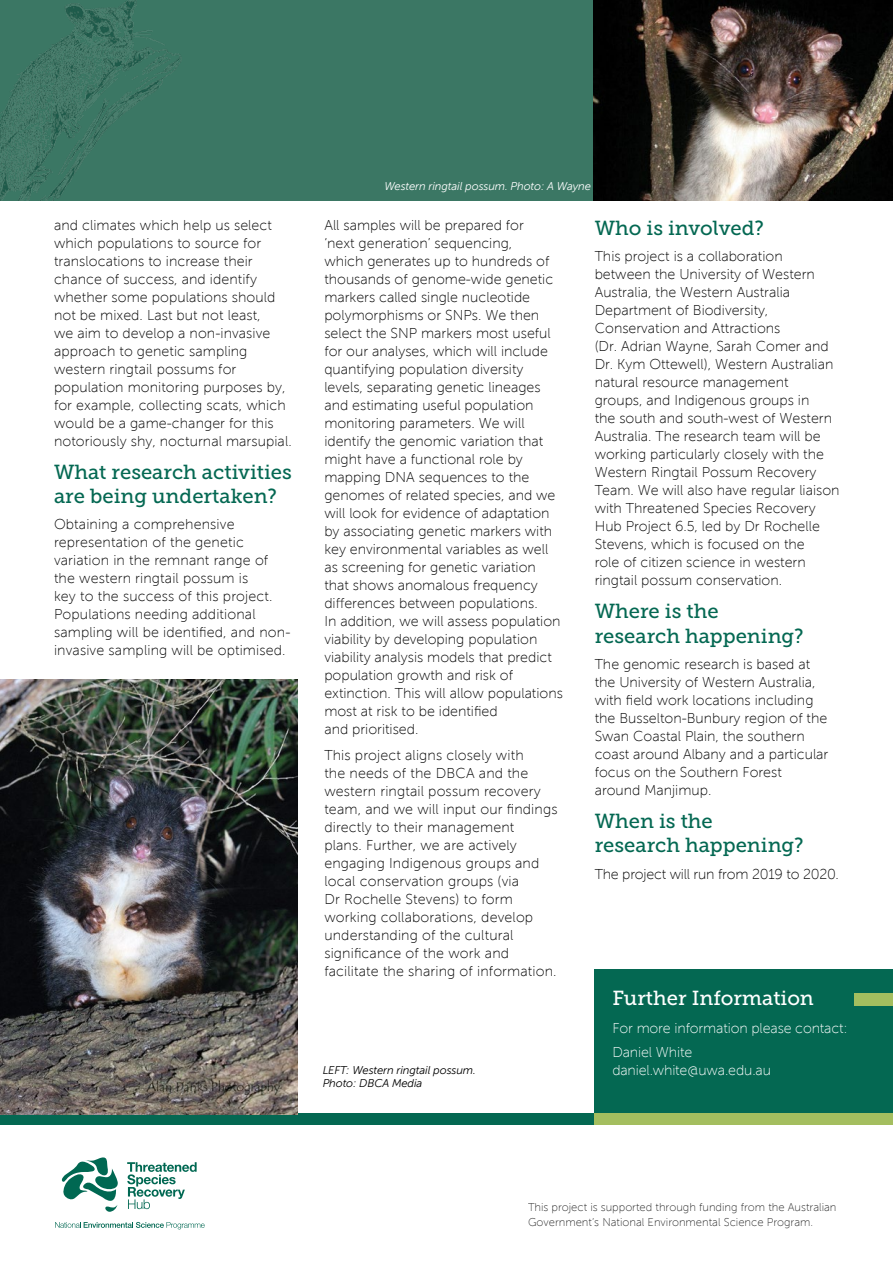
<style>
.page{position:relative;width:893px;height:1263px;background:#fff}
.page>*{position:absolute;margin:0;border:0;box-sizing:border-box;transform-origin:0 0}
.t1{font:20.25px/24.3px "Museo Slab 500";color:#046852}
.t2{font:20.25px "Museo Slab 500";color:#fff}
.t3{font:14.25px/18px "Museo Sans 100";color:#000}
.t4{font:14.25px/24px "Museo Sans 100";letter-spacing:-.01em;color:#fff}
.t5{font:11.25px/15px "Museo Sans 100";color:#000}
.t6{font:italic 11.25px "Museo Sans 300";letter-spacing:-.01em;color:#000}
.t7{font:italic 11.25px "Museo Sans 300";letter-spacing:-.01em;color:#fff}
</style>
<div class="page">
<div style="left:0;top:0;width:893px;height:201px;background:#3b7764"></div>
<svg style="left:127px;top:1162px;width:70px;height:47px"></svg>
<svg style="left:61px;top:1157px;width:57px;height:55px"></svg>
<svg style="left:55px;top:1222px;width:150px;height:7px"></svg>
<div style="left:0;top:1114px;width:893px;height:11px;background:#046852"></div>
<div style="left:595px;top:969px;width:298px;height:145px;background:#046852"></div>
<div style="left:595px;top:1114px;width:298px;height:11px;background:#a4be5f"></div>
<div style="left:854px;top:993px;width:39px;height:12px;background:#a4be5f"></div>
<img style="left:0;top:679px;width:298px;height:435px">
<img style="left:0;top:0;width:181px;height:201px">
<img style="left:594px;top:0;width:299px;height:201px">
<p class="t3" style="left:54px;top:216px;width:239px">and climates which help us select which populations to source for translocations to increase their chance of success, and identify whether some populations should not be mixed. Last but not least,<br>we aim to develop a non-invasive approach to genetic sampling western ringtail possums for population monitoring purposes by, for example, collecting scats, which would be a game-changer for this notoriously shy, nocturnal marsupial.</p>
<h1 class="t1" style="left:54px;top:460px;width:239px">What research activities are being undertaken?</h1>
<p class="t3" style="left:54px;top:516px;width:238px">Obtaining a comprehensive representation of the genetic variation in the remnant range of the western ringtail possum is<br>key to the success of this project.<br>Populations needing additional sampling will be identified, and non&shy;invasive sampling will be optimised.</p>
<p class="t7" style="left:384px;top:180px;width:208px">Western ringtail possum. Photo: A Wayne</p>
<p class="t3" style="left:324px;top:216px;width:240px">All samples will be prepared for<br>‘next generation’ sequencing,<br>which generates up to hundreds of thousands of genome-wide genetic markers called single nucleotide polymorphisms or SNPs. We then select the SNP markers most useful for our analyses, which will include quantifying population diversity levels, separating genetic lineages and estimating useful population monitoring parameters. We will identify the genomic variation that might have a functional role by mapping DNA sequences to the genomes of related species, and we will look for evidence of adaptation by associating genetic markers with key environmental variables as well as screening for genetic variation that shows anomalous frequency differences between populations.<br>In addition, we will assess population viability by developing population viability analysis models that predict population growth and risk of extinction. This will allow populations most at risk to be identified<br>and prioritised.</p>
<p class="t3" style="left:324px;top:746px;width:235px">This project aligns closely with<br>the needs of the DBCA and the western ringtail possum recovery team, and we will input our findings directly to their management<br>plans. Further, we are actively engaging Indigenous groups and local conservation groups (via<br>Dr Rochelle Stevens) to form working collaborations, develop understanding of the cultural significance of the work and facilitate the sharing of information.</p>
<h1 class="t1" style="left:595px;top:216px;width:171px">Who is involved?</h1>
<p class="t3" style="left:595px;top:248px;width:246px">This project is a collaboration between the University of Western Australia, the Western Australia Department of Biodiversity, Conservation and Attractions<br>(Dr. Adrian Wayne, Sarah Comer and Dr. Kym Ottewell), Western Australian natural resource management groups, and Indigenous groups in<br>the south and south-west of Western Australia. The research team will be working particularly closely with the Western Ringtail Possum Recovery Team. We will also have regular liaison with Threatened Species Recovery Hub Project 6.5, led by Dr Rochelle Stevens, which is focused on the<br>role of citizen science in western ringtail possum conservation.</p>
<h1 class="t1" style="left:595px;top:599px;width:211px">Where is the research happening?</h1>
<p class="t3" style="left:595px;top:655px;width:235px">The genomic research is based at the University of Western Australia, with field work locations including the Busselton-Bunbury region of the<br>Swan Coastal Plain, the southern coast around Albany and a particular focus on the Southern Forest around Manjimup.</p>
<h1 class="t1" style="left:595px;top:809px;width:211px">When is the<br>research happening?</h1>
<p class="t3" style="left:595px;top:865px;width:246px">The project will run from 2019 to 2020.</p>
<h1 class="t2" style="left:612px;top:987px;width:203px">Further Information</h1>
<p class="t4" style="left:612px;top:1016px;width:237px">For more information please contact:<br>Daniel White</p>
<p class="t6" style="left:323px;top:1064px;width:155px">LEFT: Western ringtail possum.</p>
<p class="t4" style="left:612px;top:1058px;width:160px">daniel.white@uwa.edu.au</p>
<p class="t6" style="left:323px;top:1077px;width:101px">Photo: DBCA Media</p>
<p class="t5" style="left:528px;top:1200px;width:310px">This project is supported through funding from the Australian<br>Government’s National Environmental Science Program.</p>
</div>
